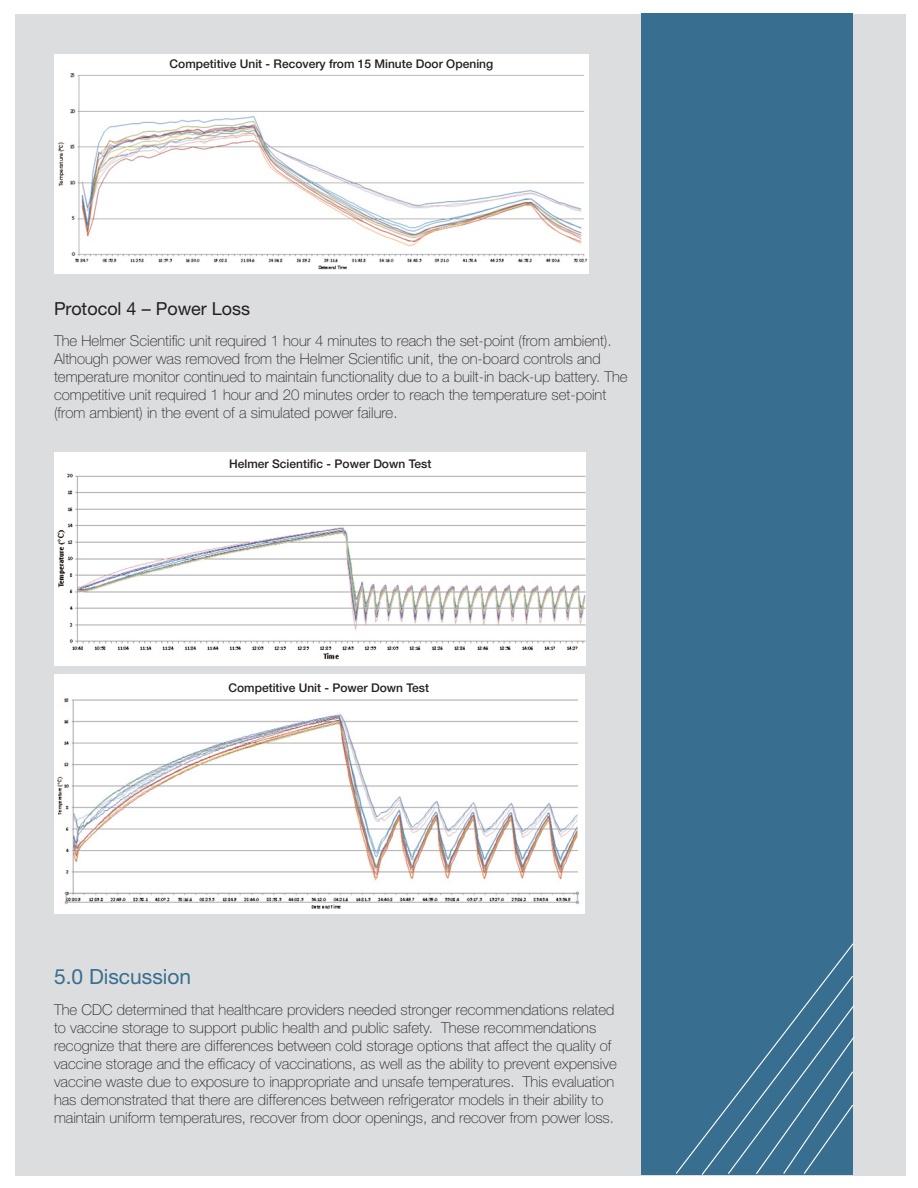
<style>
.page{position:relative;width:918px;height:1188px;background:#fff}
.page>*{position:absolute;margin:0;border:0;box-sizing:border-box;transform-origin:0 0}
.Major_Heading{font:21px "Helvetica Neue LT Std";color:#386e8f}
.Secondary_Heading{font:18px "Helvetica Neue LT Std";color:#231f20}
.Main_Body_Font{font:100 15px/18px "Helvetica Neue LT Std";color:#231f20}
.Template_Number{font:500 12px "Helvetica Neue LT Std";color:#231f20}
</style>
<div class="page">
<div style="left:15px;top:15px;width:891px;height:1161px;background:#dcdddf"></div>
<div style="left:641px;top:13px;width:212px;height:1161px;background:#386e8f"></div>
<svg style="left:675px;top:943px;width:179px;height:232px"></svg>
<img style="left:54px;top:54px;width:534px;height:219px">
<img style="left:54px;top:453px;width:532px;height:212px">
<img style="left:54px;top:675px;width:531px;height:238px">
<div style="left:78px;top:54px;width:507px;height:19px;background:#fff"></div>
<svg style="left:167px;top:73px;width:329px;height:15px;background:#fafafa"></svg>
<div style="left:77px;top:454px;width:507px;height:18px;background:#fff"></div>
<div style="left:227px;top:452px;width:207px;height:39px;background:#fff"></div>
<div style="left:75px;top:678px;width:507px;height:19px;background:#fff"></div>
<svg style="left:226px;top:662px;width:206px;height:54px"></svg>
<p class="Template_Number" style="left:170px;top:56px;width:325px">Competitive Unit - Recovery from 15 Minute Door Opening</p>
<p class="Secondary_Heading" style="left:54px;top:298px;width:198px">Protocol 4 – Power Loss</p>
<p class="Main_Body_Font" style="left:54px;top:332px;width:575px">The Helmer Scientific unit required 1 hour 4 minutes to reach the set-point (from ambient).<br>Although power was removed from the Helmer Scientific unit, the on-board controls and temperature monitor continued to maintain functionality due to a built-in back-up battery. The competitive unit required 1 hour and 20 minutes order to reach the temperature set-point (from ambient) in the event of a simulated power failure.</p>
<p class="Template_Number" style="left:229px;top:456px;width:204px">Helmer Scientific - Power Down Test</p>
<p class="Template_Number" style="left:228px;top:680px;width:202px">Competitive Unit - Power Down Test</p>
<p class="Major_Heading" style="left:54px;top:964px;width:139px">5.0 Discussion</p>
<p class="Main_Body_Font" style="left:54px;top:1001px;width:564px">The CDC determined that healthcare providers needed stronger recommendations related to vaccine storage to support public health and public safety. These recommendations recognize that there are differences between cold storage options that affect the quality of vaccine storage and the efficacy of vaccinations, as well as the ability to prevent expensive vaccine waste due to exposure to inappropriate and unsafe temperatures. This evaluation has demonstrated that there are differences between refrigerator models in their ability to maintain uniform temperatures, recover from door openings, and recover from power loss.</p>
</div>
